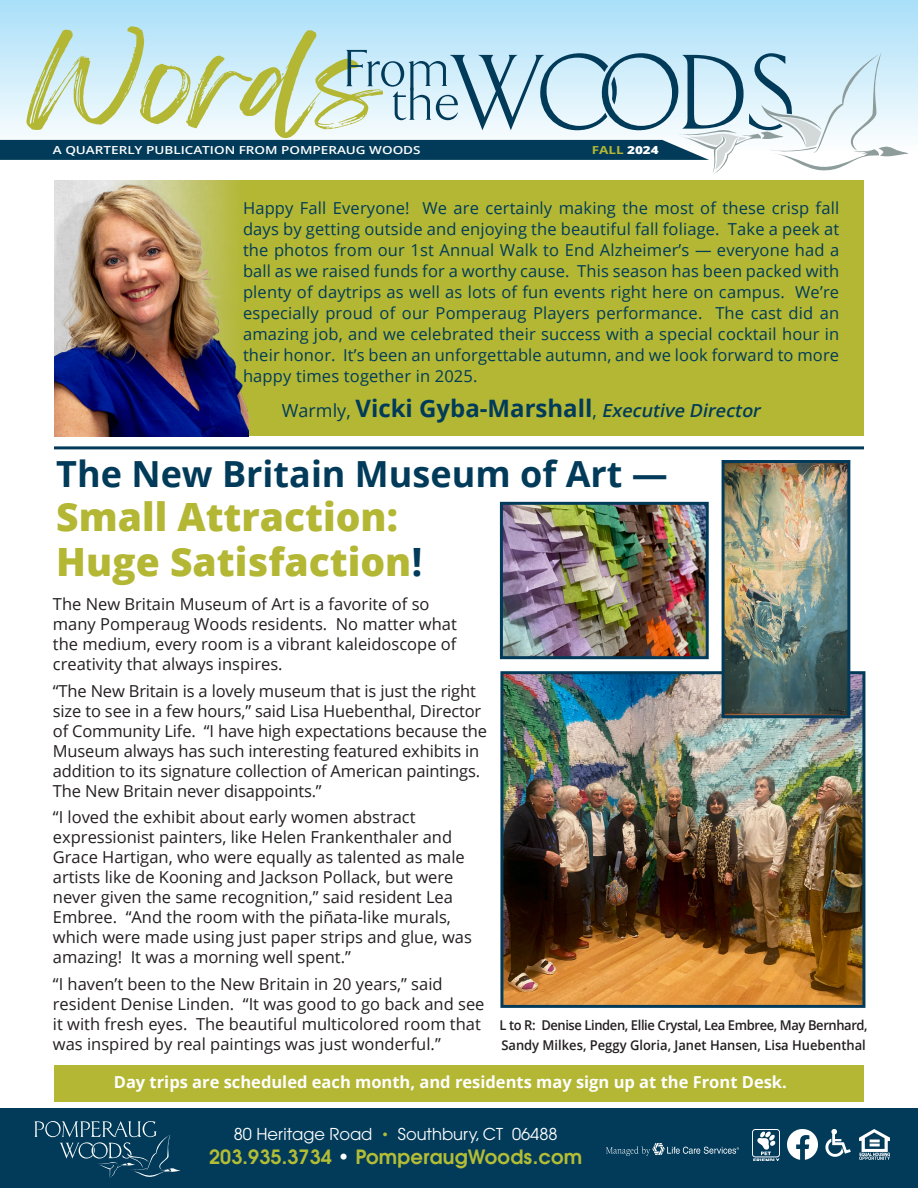
<style>
.page{position:relative;width:918px;height:1188px;background:#fff}
.page>*{position:absolute;margin:0;border:0;box-sizing:border-box;transform-origin:0 0}
.t1{font:800 39px/45px "Open Sans";color:#b3b734}
.t2{font:700 36px "Open Sans";color:#013b59}
.t3{font:700 24px "Open Sans";color:#013b59}
.t4{font:600 19.65px "Avant Garde";letter-spacing:.01em;color:#b3bd35}
.t5{font:16.5px/20px "Open Sans";color:#231f20}
.t6{font:16.5px/21px "Open Sans";letter-spacing:.01em;color:#013b59;text-align:justify}
.t7{font:700 16.5px "Open Sans";color:#fff}
.t8{font:16.35px "Avant Garde";color:#fff}
.t9{font:600 13.5px/20.2px "Open Sans";color:#231f20;scale:.96 1}
.t10{font:600 11.1px "Open Sans";color:#fff;scale:1.22 1}
.t11{font:700 11.1px "Open Sans";color:#b3b734;scale:1.22 1}
.s1{font-weight:800;color:#fff}
.s2{font-weight:400;font-size:18px}
.s3{font-weight:600;font-style:italic;font-size:18px}
.s4{font-weight:700;color:#013b59}
.s5{font-size:12.3px;color:#b3bd35}
.s6{color:#fff}
</style>
<div class="page">
<div style="left:0;top:0;width:918px;height:210px;background:linear-gradient(to bottom,#afe1f9,#fff)"></div>
<svg style="left:0;top:26px;width:908px;height:149px"></svg>
<div style="left:0;top:1108px;width:918px;height:80px;background:#023b5a"></div>
<img style="left:607px;top:1143px;width:131px;height:12px">
<img style="left:859px;top:1130px;width:30px;height:30px">
<img style="left:787px;top:1130px;width:30px;height:29px">
<img style="left:825px;top:1130px;width:26px;height:27px">
<img style="left:752px;top:1130px;width:27px;height:31px">
<svg style="left:35px;top:1121px;width:145px;height:57px"></svg>
<hr style="left:54px;top:446px;width:810px;height:3px;background:#013b59">
<img style="left:504px;top:506px;width:201px;height:149px">
<div style="left:500px;top:502px;width:209px;height:157px;border:3px solid #023b5a"></div>
<div style="left:54px;top:180px;width:810px;height:256px;background:#b3b734"></div>
<img style="left:54px;top:180px;width:195px;height:256px">
<div style="left:54px;top:1065px;width:810px;height:37px;background:#b3b734"></div>
<img style="left:504px;top:675px;width:357px;height:329px">
<div style="left:500px;top:671px;width:365px;height:337px;border:3px solid #023b5a"></div>
<img style="left:726px;top:464px;width:120px;height:250px">
<div style="left:722px;top:460px;width:128px;height:258px;border:3px solid #023b5a"></div>
<p class="t10" style="left:53px;top:142px;width:303px">A QUARTERLY PUBLICATION FROM POMPERAUG WOODS</p>
<p class="t11" style="left:592px;top:142px;width:57px">FALL <span class="s1">2024</span></p>
<p class="t6" style="left:243px;top:197px;width:598px">Happy Fall Everyone! We are certainly making the most of these crisp fall days by getting outside and enjoying the beautiful fall foliage. Take a peek at the photos from our 1st Annual Walk to End Alzheimer’s — everyone had a ball as we raised funds for a worthy cause. This season has been packed with plenty of daytrips as well as lots of fun events right here on campus. We’re especially proud of our Pomperaug Players performance. The cast did an amazing job, and we celebrated their success with a special cocktail hour in their honor. It’s been an unforgettable autumn, and we look forward to more happy times together in 2025.</p>
<p class="t3" style="left:282px;top:391px;width:484px"><span class="s2">Warmly,</span> Vicki Gyba-Marshall<span class="s2">,</span> <span class="s3">Executive Director</span></p>
<p class="t2" style="left:56px;top:449px;width:613px">The New Britain Museum of Art —</p>
<p class="t1" style="left:56px;top:492px;width:368px">Small Attraction:<br>Huge Satisfaction<span class="s4">!</span></p>
<p class="t5" style="left:53px;top:594px;width:406px">The New Britain Museum of Art is a favorite of so many Pomperaug Woods residents. No matter what the medium, every room is a vibrant kaleidoscope of creativity that always inspires.</p>
<p class="t5" style="left:53px;top:681px;width:436px">“The New Britain is a lovely museum that is just the right size to see in a few hours,” said Lisa Huebenthal, Director of Community Life. “I have high expectations because the Museum always has such interesting featured exhibits in addition to its signature collection of American paintings.<br>The New Britain never disappoints.”</p>
<p class="t5" style="left:53px;top:807px;width:420px">“I loved the exhibit about early women abstract expressionist painters, like Helen Frankenthaler and Grace Hartigan, who were equally as talented as male artists like de Kooning and Jackson Pollack, but were never given the same recognition,” said resident Lea Embree. “And the room with the piñata-like murals, which were made using just paper strips and glue, was amazing! It was a morning well spent.”</p>
<p class="t5" style="left:53px;top:973px;width:433px">“I haven’t been to the New Britain in 20 years,” said resident Denise Linden. “It was good to go back and see it with fresh eyes. The beautiful multicolored room that was inspired by real paintings was just wonderful.”</p>
<p class="t9" style="left:499px;top:1015px;width:385px">L to R: Denise Linden, Ellie Crystal, Lea Embree, May Bernhard,<br>Sandy Milkes, Peggy Gloria, Janet Hansen, Lisa Huebenthal</p>
<p class="t7" style="left:114px;top:1070px;width:675px">Day trips are scheduled each month, and residents may sign up at the Front Desk.</p>
<p class="t8" style="left:234px;top:1125px;width:325px">80 Heritage Road <span class="s5">•</span> Southbury, CT 06488</p>
<p class="t4" style="left:209px;top:1144px;width:375px">203.935.3734 <span class="s6">•</span> PomperaugWoods.com</p>
</div>
